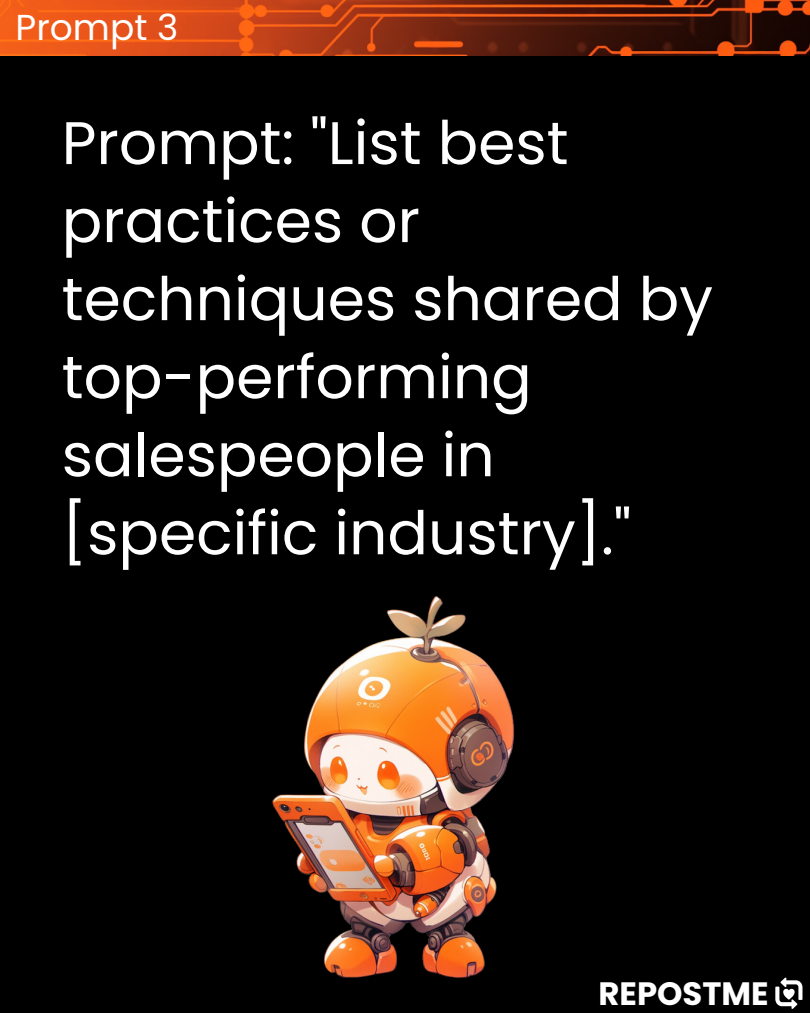
<style>
.page{position:relative;width:810px;height:1013px;background:#fff}
.page>*{position:absolute;margin:0;border:0;box-sizing:border-box;transform-origin:0 0}
.t1{font:60px/78px "Poppins";color:#fff}
.t2{font:36px "Poppins";color:#fff}
.t3{font:700 32.3px "Poppins";color:#fff}
</style>
<div class="page">
<div style="left:0;top:0;width:810px;height:1012px;background:#000"></div>
<img style="left:0;top:0;width:810px;height:55px">
<svg style="left:775px;top:977px;width:27px;height:31px"></svg>
<img style="left:272px;top:596px;width:243px;height:382px">
<p class="t2" style="left:16px;top:2px;width:164px">Prompt 3</p>
<p class="t1" style="left:62px;top:104px;width:653px">Prompt: "List best practices or techniques shared by top-performing salespeople in [specific industry]."</p>
<p class="t3" style="left:598px;top:970px;width:172px">REPOSTME</p>
</div>
